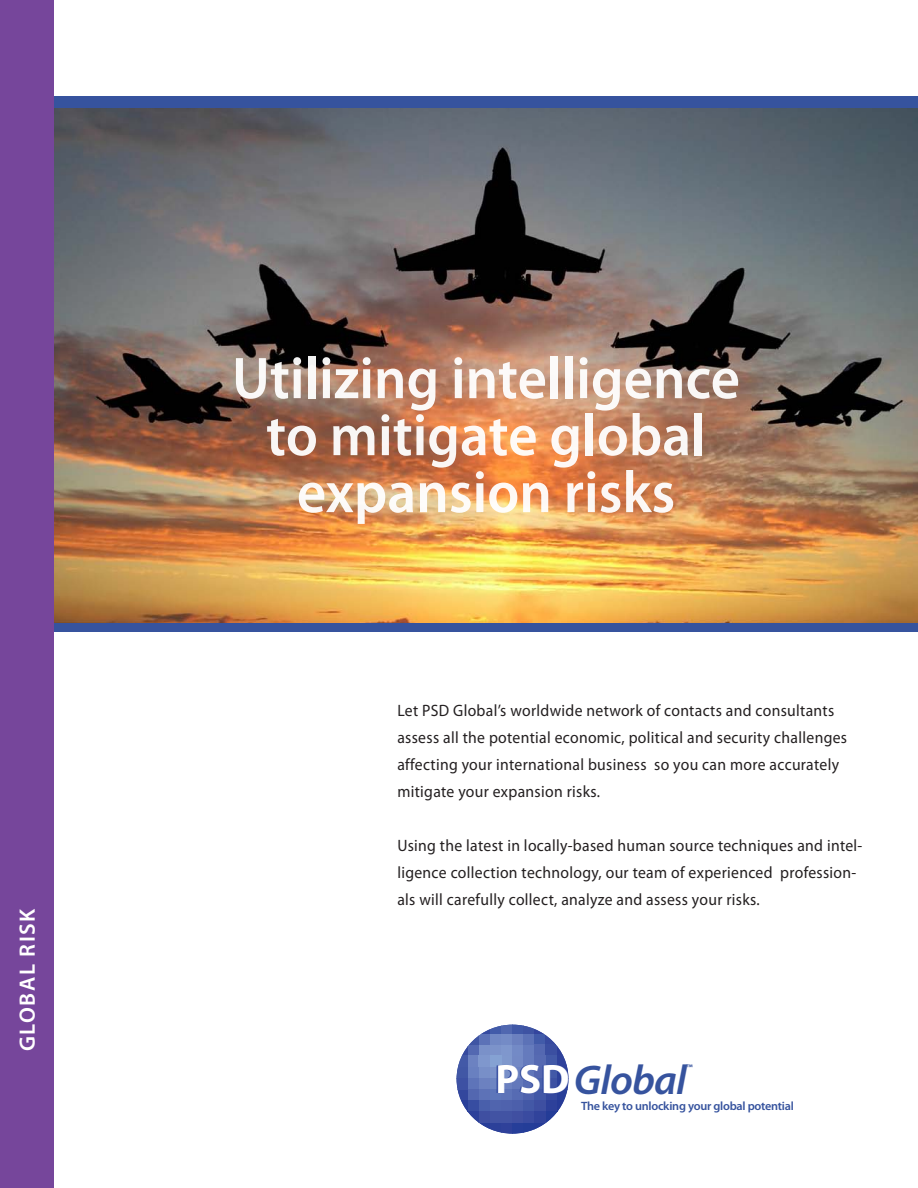
<style>
.page{position:relative;width:918px;height:1188px;background:#fff}
.page>*{position:absolute;margin:0;border:0;box-sizing:border-box;transform-origin:0 0}
.t1{font:600 59.4px/57px "Myriad Pro";color:#fff;text-align:center;scale:.96 1}
.t2{font:italic 600 41.7px "Myriad Pro";letter-spacing:-.02em;color:#36539e}
.t3{font:600 22.35px "Myriad Pro";letter-spacing:.07em;color:#fff}
.t4{font:16.5px/27px "Myriad Pro";letter-spacing:.02em;color:#231f20;scale:.95 1}
.t5{font:600 12px "Myriad Pro";letter-spacing:-.02em;color:#36539e}
.t6{font:italic 600 9.6px "Myriad Pro";color:#36539e}
.s1{font-weight:700;font-style:normal;font-size:41.25px;color:#233d98}
</style>
<div class="page">
<div style="left:0;top:96px;width:918px;height:536px;background:#36539e"></div>
<img style="left:54px;top:108px;width:864px;height:514px">
<div style="left:479px;top:1045px;width:11px;height:11px;background:#7a91c9"></div>
<div style="left:468px;top:1045px;width:11px;height:11px;background:#5368b1"></div>
<svg style="left:461px;top:1046px;width:7px;height:10px"></svg>
<div style="left:468px;top:1056px;width:11px;height:11px;background:#6c82c1"></div>
<div style="left:501px;top:1056px;width:11px;height:11px;background:#7f98cd"></div>
<div style="left:490px;top:1045px;width:11px;height:11px;background:#7c93ca"></div>
<div style="left:501px;top:1045px;width:11px;height:11px;background:#7f97cd"></div>
<div style="left:512px;top:1056px;width:12px;height:11px;background:#7389c5"></div>
<div style="left:512px;top:1045px;width:12px;height:11px;background:#738ac6"></div>
<div style="left:524px;top:1045px;width:11px;height:11px;background:#657bbd"></div>
<div style="left:479px;top:1033px;width:11px;height:12px;background:#5c72b7"></div>
<svg style="left:469px;top:1035px;width:10px;height:10px"></svg>
<div style="left:490px;top:1033px;width:11px;height:12px;background:#7188c4"></div>
<div style="left:501px;top:1033px;width:11px;height:12px;background:#748bc6"></div>
<div style="left:512px;top:1033px;width:12px;height:12px;background:#6b80bf"></div>
<div style="left:524px;top:1033px;width:11px;height:12px;background:#5c72b7"></div>
<svg style="left:483px;top:1029px;width:7px;height:4px"></svg>
<svg style="left:490px;top:1025px;width:11px;height:8px"></svg>
<div style="left:501px;top:1025px;width:11px;height:8px;background:#5067b0"></div>
<div style="left:512px;top:1025px;width:12px;height:8px;background:#4058a7"></div>
<svg style="left:524px;top:1025px;width:11px;height:8px"></svg>
<div style="left:535px;top:1033px;width:11px;height:12px;background:#425ba9"></div>
<svg style="left:546px;top:1035px;width:10px;height:10px"></svg>
<svg style="left:535px;top:1029px;width:8px;height:4px"></svg>
<div style="left:479px;top:1056px;width:11px;height:11px;background:#7f97cd"></div>
<div style="left:490px;top:1056px;width:11px;height:11px;background:#85a2d3"></div>
<div style="left:479px;top:1067px;width:11px;height:11px;background:#788fc8"></div>
<div style="left:468px;top:1067px;width:11px;height:11px;background:#6980c0"></div>
<div style="left:490px;top:1067px;width:11px;height:11px;background:#7c93ca"></div>
<div style="left:501px;top:1067px;width:11px;height:11px;background:#788fc8"></div>
<div style="left:512px;top:1067px;width:11px;height:11px;background:#6c82c1"></div>
<div style="left:523px;top:1067px;width:12px;height:11px;background:#6076ba"></div>
<div style="left:479px;top:1078px;width:11px;height:11px;background:#6c81c0"></div>
<div style="left:468px;top:1078px;width:11px;height:11px;background:#5e74b9"></div>
<div style="left:490px;top:1078px;width:11px;height:11px;background:#6d85c2"></div>
<div style="left:501px;top:1078px;width:11px;height:11px;background:#6b80c0"></div>
<div style="left:512px;top:1078px;width:11px;height:11px;background:#6378bb"></div>
<div style="left:523px;top:1078px;width:12px;height:11px;background:#586db4"></div>
<div style="left:479px;top:1089px;width:11px;height:12px;background:#5d72b7"></div>
<div style="left:468px;top:1089px;width:11px;height:12px;background:#5367b0"></div>
<div style="left:490px;top:1089px;width:11px;height:12px;background:#5d76ba"></div>
<div style="left:501px;top:1089px;width:11px;height:12px;background:#5d73b8"></div>
<div style="left:512px;top:1089px;width:11px;height:12px;background:#566bb3"></div>
<div style="left:523px;top:1089px;width:12px;height:12px;background:#4f62ad"></div>
<div style="left:479px;top:1101px;width:11px;height:11px;background:#495fab"></div>
<div style="left:468px;top:1101px;width:11px;height:11px;background:#374da1"></div>
<div style="left:490px;top:1101px;width:11px;height:11px;background:#5064ae"></div>
<div style="left:501px;top:1101px;width:11px;height:11px;background:#4f62ad"></div>
<div style="left:512px;top:1101px;width:11px;height:11px;background:#4c5fab"></div>
<div style="left:523px;top:1101px;width:12px;height:11px;background:#4358a6"></div>
<div style="left:479px;top:1112px;width:11px;height:11px;background:#3f4fa1"></div>
<svg style="left:468px;top:1112px;width:11px;height:11px"></svg>
<div style="left:490px;top:1112px;width:11px;height:11px;background:#4253a3"></div>
<div style="left:501px;top:1112px;width:11px;height:11px;background:#4253a3"></div>
<div style="left:512px;top:1112px;width:11px;height:11px;background:#404fa1"></div>
<div style="left:523px;top:1112px;width:12px;height:11px;background:#3a4ba0"></div>
<svg style="left:479px;top:1123px;width:11px;height:6px"></svg>
<svg style="left:490px;top:1123px;width:11px;height:10px"></svg>
<div style="left:501px;top:1123px;width:11px;height:11px;background:#2f419a"></div>
<div style="left:512px;top:1123px;width:11px;height:11px;background:#263e99"></div>
<svg style="left:523px;top:1123px;width:12px;height:10px"></svg>
<div style="left:524px;top:1056px;width:11px;height:11px;background:#657bbd"></div>
<div style="left:535px;top:1045px;width:11px;height:11px;background:#5468b1"></div>
<div style="left:546px;top:1045px;width:11px;height:11px;background:#3b4fa1"></div>
<svg style="left:557px;top:1046px;width:7px;height:10px"></svg>
<div style="left:535px;top:1056px;width:11px;height:11px;background:#566ab2"></div>
<div style="left:546px;top:1056px;width:11px;height:11px;background:#4259a7"></div>
<div style="left:535px;top:1067px;width:11px;height:11px;background:#5467b0"></div>
<div style="left:546px;top:1067px;width:11px;height:11px;background:#4259a7"></div>
<div style="left:535px;top:1078px;width:11px;height:12px;background:#4961ac"></div>
<div style="left:546px;top:1078px;width:11px;height:12px;background:#3d51a2"></div>
<div style="left:535px;top:1089px;width:11px;height:12px;background:#4258a7"></div>
<div style="left:546px;top:1089px;width:11px;height:12px;background:#35499e"></div>
<div style="left:535px;top:1101px;width:11px;height:11px;background:#3e4fa1"></div>
<div style="left:546px;top:1101px;width:11px;height:11px;background:#2d409a"></div>
<div style="left:535px;top:1112px;width:11px;height:11px;background:#31439b"></div>
<svg style="left:546px;top:1112px;width:11px;height:11px"></svg>
<svg style="left:535px;top:1123px;width:11px;height:6px"></svg>
<div style="left:557px;top:1089px;width:11px;height:12px;background:#293f99"></div>
<div style="left:557px;top:1078px;width:11px;height:11px;background:#2c419a"></div>
<svg style="left:557px;top:1101px;width:7px;height:11px"></svg>
<div style="left:557px;top:1067px;width:11px;height:11px;background:#2d419a"></div>
<svg style="left:557px;top:1056px;width:10px;height:11px"></svg>
<div style="left:457px;top:1089px;width:11px;height:12px;background:#33479d"></div>
<svg style="left:461px;top:1101px;width:7px;height:11px"></svg>
<div style="left:457px;top:1067px;width:11px;height:11px;background:#4157a5"></div>
<svg style="left:458px;top:1056px;width:10px;height:11px"></svg>
<div style="left:457px;top:1078px;width:11px;height:11px;background:#3d51a3"></div>
<div style="left:0;top:0;width:54px;height:1188px;background:#76469b"></div>
<p class="t3" style="left:13px;top:1051px;width:144px;rotate:-90deg">global RISK</p>
<h1 class="t1" style="left:232px;top:348px;width:531px">Utilizing intelligence to mitigate global expansion risks</h1>
<p class="t4" style="left:397px;top:696px;width:475px">Let PSD Global’s worldwide network of contacts and consultants assess all the potential economic, political and security challenges affecting your international business so you can more accurately mitigate your expansion risks.</p>
<p class="t4" style="left:397px;top:831px;width:491px">Using the latest in locally-based human source techniques and intel&shy;ligence collection technology, our team of experienced profession&shy;als will carefully collect, analyze and assess your risks.</p>
<p class="t2" style="left:494px;top:1053px;width:194px"><span class="s1">PSD</span>Global</p>
<p class="t6" style="left:686px;top:1061px;width:8px">™</p>
<p class="t5" style="left:581px;top:1099px;width:214px">The key to unlocking your global potential</p>
</div>
